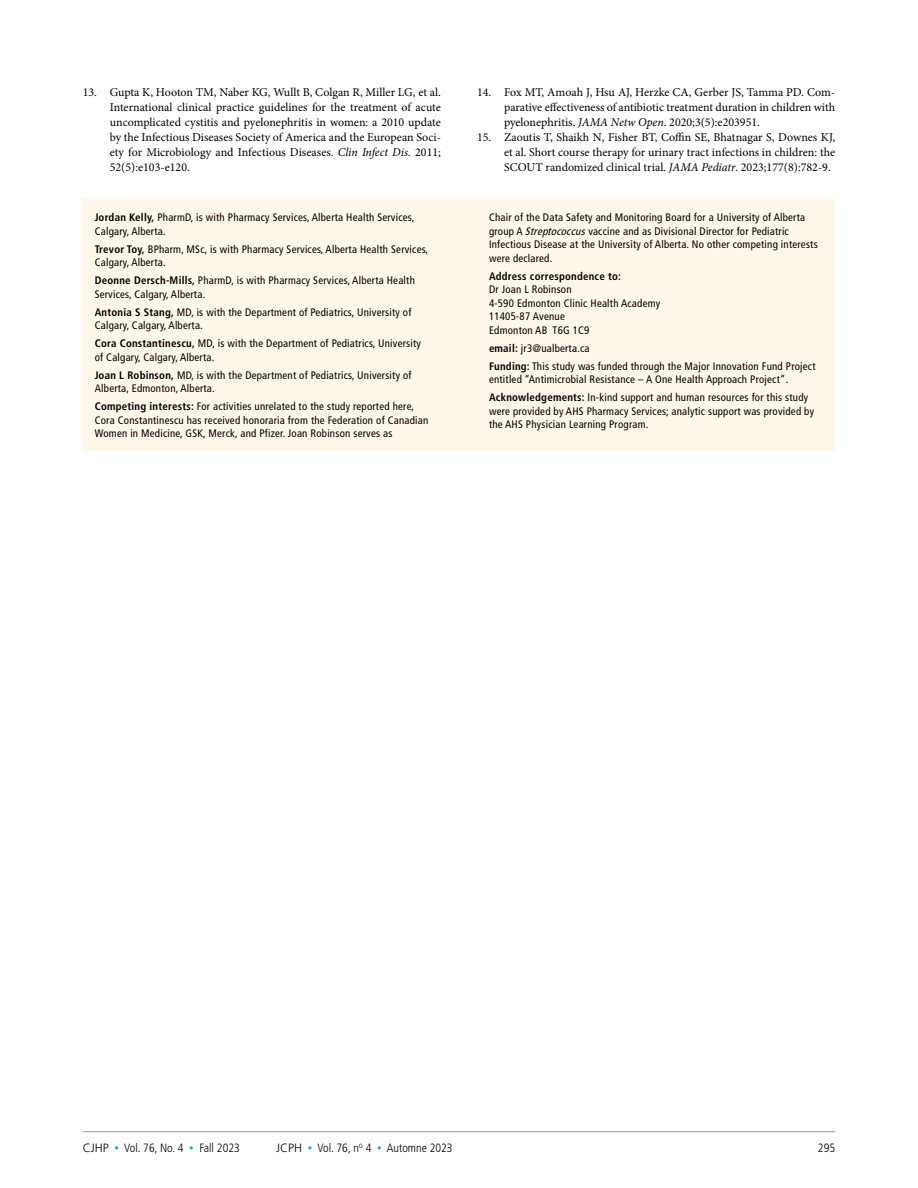
<style>
.page{position:relative;width:918px;height:1188px;background:#fff}
.page>*{position:absolute;margin:0;border:0;box-sizing:border-box;transform-origin:0 0}
.CJHP_References{font:12px/15px "Minion Pro";color:#000;text-align:justify}
.t1{font:300 condensed 12px "Frutiger LT Std";color:#000}
.CJHP_Contribs{font:condensed 10.8px/13.5px "Frutiger LT Std";letter-spacing:.02em;color:#000}
.CJHP_Contribs-2{font:700 condensed 10.8px "Frutiger LT Std";letter-spacing:.02em;color:#000}
.s1{font-style:italic}
.s2{font-weight:700}
.s3{font-stretch:normal}
.s4{font-size:9px;color:#00acd7}
</style>
<div class="page">
<hr style="left:83px;top:1131px;width:752px;height:1px;background:#0057a5">
<div style="left:83px;top:200px;width:752px;height:252px;background:#fff8ea"></div>
<p class="CJHP_References" style="left:110px;top:84px;width:333px;text-indent:-27px">13. Gupta K, Hooton TM, Naber KG, Wullt B, Colgan R, Miller LG, et al.<br>International clinical practice guidelines for the treatment of acute uncomplicated cystitis and pyelonephritis in women: a 2010 update by the Infectious Diseases Society of America and the European Soci&shy;ety for Microbiology and Infectious Diseases. <span class="s1">Clin Infect Dis.</span> 2011; 52(5):e103-e120.</p>
<p class="CJHP_Contribs" style="left:95px;top:211px;width:321px"><span class="s2">Jordan Kelly,</span> PharmD, is with Pharmacy Services, Alberta Health Services,<br>Calgary, Alberta.</p>
<p class="CJHP_Contribs" style="left:95px;top:242px;width:335px"><span class="s2">Trevor Toy,</span> BPharm, MSc, is with Pharmacy Services, Alberta Health Services,<br>Calgary, Alberta.</p>
<p class="CJHP_Contribs" style="left:95px;top:274px;width:322px"><span class="s2">Deonne Dersch-Mills,</span> PharmD, is with Pharmacy Services, Alberta Health<br>Services, Calgary, Alberta.</p>
<p class="CJHP_Contribs" style="left:95px;top:305px;width:318px"><span class="s2">Antonia S Stang,</span> MD, is with the Department of Pediatrics, University of<br>Calgary, Calgary, Alberta.</p>
<p class="CJHP_Contribs" style="left:95px;top:337px;width:328px"><span class="s2">Cora Constantinescu,</span> MD, is with the Department of Pediatrics, University of Calgary, Calgary, Alberta.</p>
<p class="CJHP_Contribs" style="left:95px;top:368px;width:318px"><span class="s2">Joan L Robinson,</span> MD, is with the Department of Pediatrics, University of<br>Alberta, Edmonton, Alberta.</p>
<p class="CJHP_Contribs" style="left:95px;top:400px;width:335px"><span class="s2">Competing interests:</span> For activities unrelated to the study reported here,<br>Cora Constantinescu has received honoraria from the Federation of Canadian<br>Women in Medicine, GSK, Merck, and Pfizer. Joan Robinson serves as</p>
<p class="CJHP_References" style="left:504px;top:84px;width:333px;text-indent:-27px">14. Fox MT, Amoah J, Hsu AJ, Herzke CA, Gerber JS, Tamma PD. Com&shy;parative effectiveness of antibiotic treatment duration in children with pyelonephritis. <span class="s1">JAMA Netw Open</span>. 2020;3(5):e203951.</p>
<p class="CJHP_References" style="left:504px;top:129px;width:333px;text-indent:-27px">15. Zaoutis T, Shaikh N, Fisher BT, Coffin SE, Bhatnagar S, Downes KJ, et al. Short course therapy for urinary tract infections in children: the SCOUT randomized clinical trial. <span class="s1">JAMA Pediatr</span>. 2023;177(8):782-9.</p>
<p class="CJHP_Contribs" style="left:489px;top:211px;width:330px">Chair of the Data Safety and Monitoring Board for a University of Alberta group A <span class="s1">Streptococcus</span> vaccine and as Divisional Director for Pediatric Infectious Disease at the University of Alberta. No other competing interests were declared.</p>
<p class="CJHP_Contribs-2" style="left:489px;top:270px;width:134px">Address correspondence to:</p>
<p class="CJHP_Contribs" style="left:489px;top:283px;width:84px">Dr Joan L Robinson</p>
<p class="CJHP_Contribs" style="left:489px;top:296px;width:173px">4-590 Edmonton Clinic Health Academy</p>
<p class="CJHP_Contribs" style="left:489px;top:310px;width:77px">11405-87 Avenue</p>
<p class="CJHP_Contribs" style="left:489px;top:323px;width:102px">Edmonton AB T6G 1C9</p>
<p class="CJHP_Contribs" style="left:489px;top:341px;width:102px"><span class="s2">email:</span> jr3@ualberta.ca</p>
<p class="CJHP_Contribs" style="left:489px;top:359px;width:328px"><span class="s2">Funding:</span> This study was funded through the Major Innovation Fund Project entitled “Antimicrobial Resistance – A One Health Approach Project”.</p>
<p class="CJHP_Contribs" style="left:489px;top:391px;width:327px"><span class="s2">Acknowledgements:</span> In-kind support and human resources for this study were provided by AHS Pharmacy Services; analytic support was provided by the AHS Physician Learning Program.</p>
<p class="t1" style="left:83px;top:1141px;width:159px"><span class="s3">CJHP</span> <span class="s4">•</span> Vol. 76, No. 4 <span class="s4">•</span> Fall 2023</p>
<p class="t1" style="left:276px;top:1141px;width:178px"><span class="s3">JCPH</span> <span class="s4">•</span> Vol. 76, n<sup>o</sup> 4 <span class="s4">•</span> Automne 2023</p>
<p class="t1" style="left:818px;top:1141px;width:19px">295</p>
</div>
